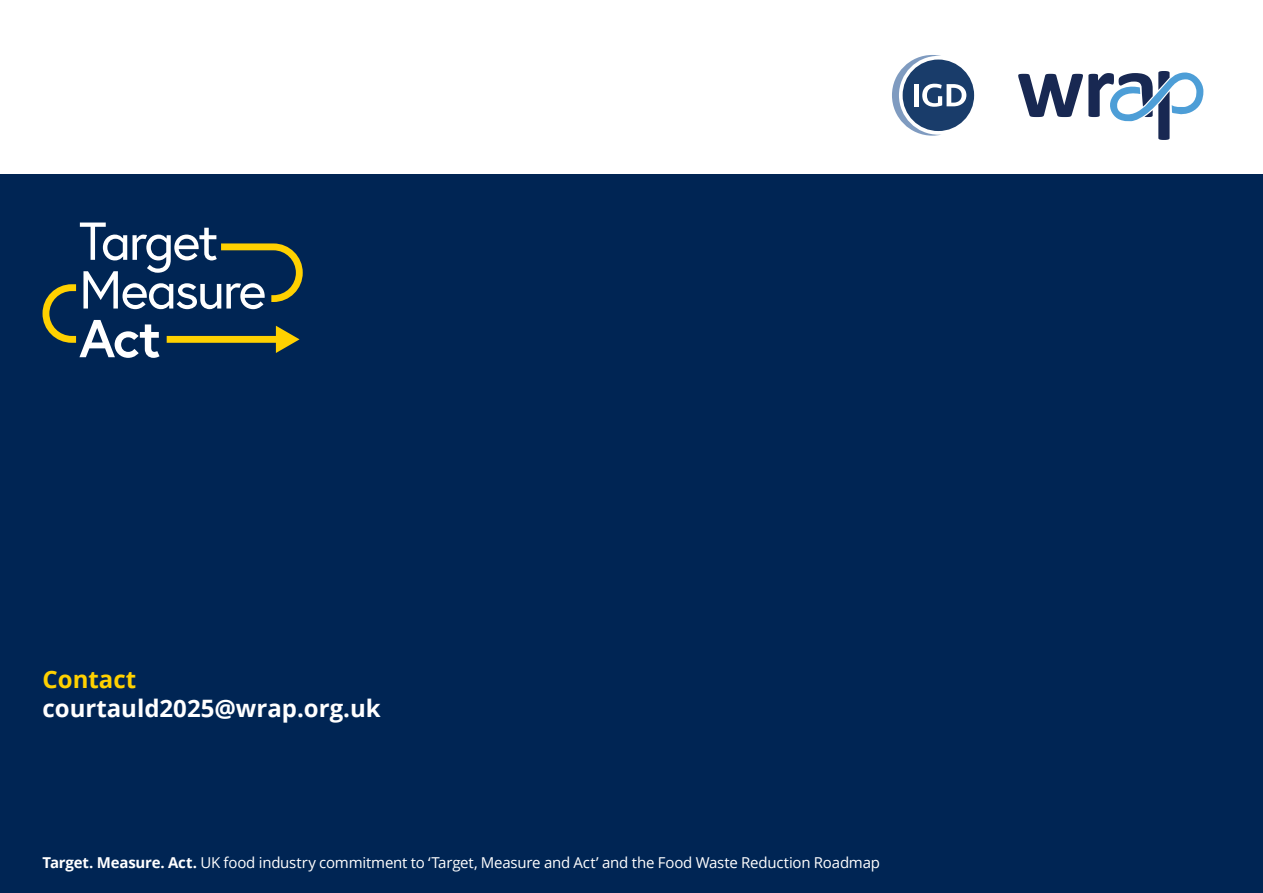
<style>
.page{position:relative;width:1263px;height:893px;background:#fff}
.page>*{position:absolute;margin:0;border:0;box-sizing:border-box;transform-origin:0 0}
.t1{font:700 24px "Open Sans";color:#fff}
.t2{font:700 24px "Open Sans";color:#ffd100}
.t3{font:15px "Open Sans";letter-spacing:-.015em;color:#fff}
.s1{font-weight:700}
</style>
<div class="page">
<div style="left:0;top:174px;width:1263px;height:719px;background:#002554"></div>
<svg style="left:42px;top:223px;width:261px;height:135px"></svg>
<svg style="left:1018px;top:71px;width:185px;height:69px"></svg>
<div style="left:903px;top:60px;width:71px;height:71px;background:#193c6a;border-radius:50%"></div>
<svg style="left:892px;top:55px;width:74px;height:81px"></svg>
<h1 class="t2" style="left:43px;top:662px;width:95px">Contact</h1>
<h1 class="t1" style="left:43px;top:691px;width:340px">courtauld2025@wrap.org.uk</h1>
<p class="t3" style="left:43px;top:853px;width:839px"><span class="s1">Target. Measure. Act.</span> UK food industry commitment to ‘Target, Measure and Act’ and the Food Waste Reduction Roadmap</p>
</div>
